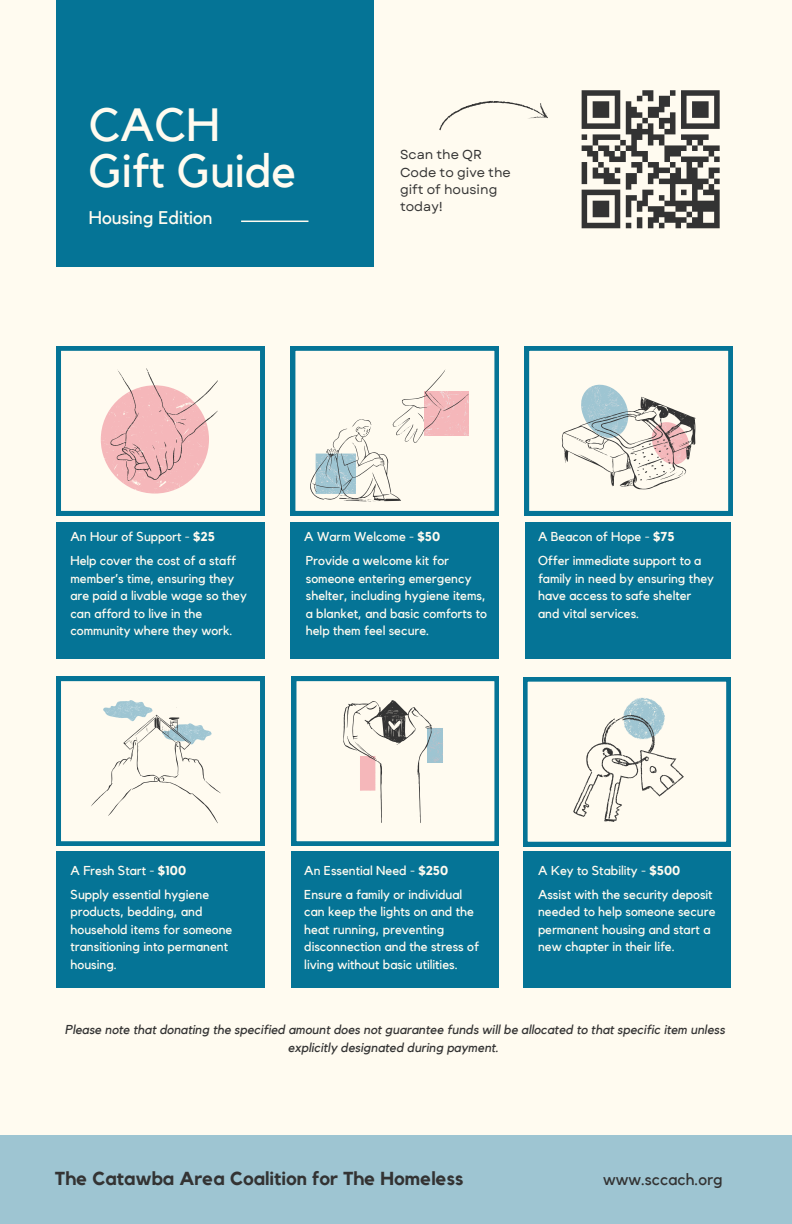
<style>
.page{position:relative;width:792px;height:1224px;background:#fffbf0}
.page>*{position:absolute;margin:0;border:0;box-sizing:border-box;transform-origin:0 0}
.t1{font:46.4px/45.2px "Kollektif";color:#fffbf0}
.t2{font:700 18.8px "Kollektif";color:#333}
.t3{font:18.4px "Kollektif";color:#fffbf0}
.t4{font:16.2px "Kollektif";color:#333}
.t5{font:13px/17.4px "Kollektif";color:#fffbf0}
.t6{font:italic 13px/17.4px "Kollektif";color:#333;text-align:center}
.t7{font:13px/17.4px "Garet";color:#333}
.s1{font-weight:700}
</style>
<div class="page">
<div style="left:57px;top:522px;width:208px;height:137px;background:#057496"></div>
<div style="left:57px;top:851px;width:208px;height:137px;background:#057496"></div>
<div style="left:291px;top:522px;width:208px;height:137px;background:#057496"></div>
<div style="left:292px;top:851px;width:207px;height:137px;background:#057496"></div>
<div style="left:525px;top:522px;width:206px;height:137px;background:#057496"></div>
<div style="left:523px;top:851px;width:208px;height:137px;background:#057496"></div>
<div style="left:57px;top:0;width:316px;height:266px;background:#057496"></div>
<hr style="left:241px;top:221px;width:67px;height:1px;background:#fffbf0">
<div style="left:0;top:1136px;width:792px;height:88px;background:#9ec5d2"></div>
<svg style="left:57px;top:346px;width:208px;height:169px"></svg>
<svg style="left:291px;top:346px;width:208px;height:169px"></svg>
<svg style="left:525px;top:346px;width:208px;height:169px"></svg>
<svg style="left:292px;top:677px;width:207px;height:169px"></svg>
<svg style="left:523px;top:677px;width:207px;height:169px"></svg>
<svg style="left:57px;top:677px;width:208px;height:169px"></svg>
<div style="left:582px;top:90px;width:38px;height:6px;background:#333"></div>
<div style="left:642px;top:90px;width:11px;height:6px;background:#333"></div>
<svg style="left:670px;top:90px;width:5px;height:6px"></svg>
<div style="left:681px;top:90px;width:39px;height:6px;background:#333"></div>
<svg style="left:637px;top:96px;width:5px;height:5px"></svg>
<svg style="left:648px;top:96px;width:5px;height:5px"></svg>
<div style="left:659px;top:96px;width:11px;height:5px;background:#333"></div>
<div style="left:593px;top:101px;width:16px;height:6px;background:#333"></div>
<svg style="left:626px;top:101px;width:5px;height:6px"></svg>
<div style="left:659px;top:101px;width:11px;height:6px;background:#333"></div>
<div style="left:692px;top:101px;width:17px;height:6px;background:#333"></div>
<div style="left:593px;top:107px;width:16px;height:5px;background:#333"></div>
<div style="left:626px;top:107px;width:11px;height:5px;background:#333"></div>
<div style="left:648px;top:107px;width:16px;height:5px;background:#333"></div>
<div style="left:692px;top:107px;width:17px;height:5px;background:#333"></div>
<div style="left:593px;top:112px;width:16px;height:6px;background:#333"></div>
<div style="left:626px;top:112px;width:16px;height:6px;background:#333"></div>
<div style="left:648px;top:112px;width:11px;height:6px;background:#333"></div>
<div style="left:692px;top:112px;width:17px;height:6px;background:#333"></div>
<svg style="left:582px;top:96px;width:5px;height:27px"></svg>
<svg style="left:615px;top:96px;width:5px;height:27px"></svg>
<div style="left:659px;top:118px;width:16px;height:5px;background:#333"></div>
<svg style="left:681px;top:96px;width:6px;height:27px"></svg>
<svg style="left:714px;top:96px;width:6px;height:27px"></svg>
<div style="left:582px;top:123px;width:38px;height:6px;background:#333"></div>
<svg style="left:626px;top:118px;width:5px;height:11px"></svg>
<svg style="left:637px;top:118px;width:16px;height:11px"></svg>
<svg style="left:659px;top:123px;width:5px;height:6px"></svg>
<svg style="left:670px;top:112px;width:5px;height:17px"></svg>
<div style="left:681px;top:123px;width:39px;height:6px;background:#333"></div>
<div style="left:626px;top:129px;width:27px;height:5px;background:#333"></div>
<div style="left:664px;top:129px;width:11px;height:5px;background:#333"></div>
<svg style="left:582px;top:134px;width:5px;height:6px"></svg>
<div style="left:593px;top:134px;width:27px;height:6px;background:#333"></div>
<div style="left:631px;top:134px;width:11px;height:6px;background:#333"></div>
<div style="left:648px;top:134px;width:16px;height:6px;background:#333"></div>
<div style="left:681px;top:134px;width:28px;height:6px;background:#333"></div>
<svg style="left:593px;top:140px;width:5px;height:5px"></svg>
<svg style="left:659px;top:140px;width:5px;height:5px"></svg>
<div style="left:582px;top:145px;width:11px;height:6px;background:#333"></div>
<div style="left:598px;top:145px;width:11px;height:6px;background:#333"></div>
<div style="left:664px;top:145px;width:23px;height:6px;background:#333"></div>
<svg style="left:687px;top:140px;width:16px;height:11px"></svg>
<div style="left:703px;top:145px;width:17px;height:6px;background:#333"></div>
<div style="left:587px;top:151px;width:11px;height:6px;background:#333"></div>
<div style="left:604px;top:151px;width:11px;height:6px;background:#333"></div>
<div style="left:664px;top:151px;width:17px;height:6px;background:#333"></div>
<div style="left:609px;top:157px;width:17px;height:5px;background:#333"></div>
<svg style="left:615px;top:140px;width:38px;height:22px"></svg>
<div style="left:681px;top:157px;width:28px;height:5px;background:#333"></div>
<svg style="left:709px;top:151px;width:11px;height:11px"></svg>
<div style="left:631px;top:162px;width:11px;height:6px;background:#333"></div>
<div style="left:648px;top:162px;width:11px;height:6px;background:#333"></div>
<svg style="left:687px;top:162px;width:5px;height:6px"></svg>
<svg style="left:698px;top:162px;width:5px;height:6px"></svg>
<svg style="left:593px;top:157px;width:16px;height:16px"></svg>
<svg style="left:615px;top:168px;width:5px;height:5px"></svg>
<svg style="left:637px;top:168px;width:5px;height:5px"></svg>
<div style="left:653px;top:168px;width:17px;height:5px;background:#333"></div>
<svg style="left:664px;top:157px;width:17px;height:16px"></svg>
<div style="left:687px;top:168px;width:11px;height:5px;background:#333"></div>
<div style="left:709px;top:168px;width:11px;height:5px;background:#333"></div>
<div style="left:593px;top:173px;width:22px;height:6px;background:#333"></div>
<div style="left:626px;top:173px;width:11px;height:6px;background:#333"></div>
<div style="left:648px;top:173px;width:11px;height:6px;background:#333"></div>
<div style="left:670px;top:173px;width:11px;height:6px;background:#333"></div>
<div style="left:687px;top:173px;width:11px;height:6px;background:#333"></div>
<svg style="left:582px;top:162px;width:5px;height:22px"></svg>
<div style="left:604px;top:179px;width:16px;height:5px;background:#333"></div>
<div style="left:626px;top:179px;width:11px;height:5px;background:#333"></div>
<svg style="left:648px;top:179px;width:5px;height:5px"></svg>
<div style="left:659px;top:179px;width:50px;height:5px;background:#333"></div>
<svg style="left:626px;top:184px;width:5px;height:6px"></svg>
<div style="left:692px;top:184px;width:11px;height:6px;background:#333"></div>
<div style="left:582px;top:190px;width:38px;height:5px;background:#333"></div>
<div style="left:642px;top:190px;width:11px;height:5px;background:#333"></div>
<div style="left:703px;top:190px;width:17px;height:5px;background:#333"></div>
<div style="left:626px;top:195px;width:11px;height:6px;background:#333"></div>
<svg style="left:659px;top:195px;width:5px;height:6px"></svg>
<svg style="left:670px;top:184px;width:5px;height:17px"></svg>
<svg style="left:681px;top:190px;width:17px;height:11px"></svg>
<svg style="left:709px;top:173px;width:11px;height:28px"></svg>
<div style="left:593px;top:201px;width:16px;height:5px;background:#333"></div>
<div style="left:664px;top:201px;width:56px;height:5px;background:#333"></div>
<div style="left:593px;top:206px;width:16px;height:6px;background:#333"></div>
<div style="left:648px;top:206px;width:16px;height:6px;background:#333"></div>
<div style="left:675px;top:206px;width:12px;height:6px;background:#333"></div>
<div style="left:692px;top:206px;width:28px;height:6px;background:#333"></div>
<div style="left:593px;top:212px;width:16px;height:5px;background:#333"></div>
<svg style="left:626px;top:201px;width:5px;height:16px"></svg>
<div style="left:653px;top:212px;width:22px;height:5px;background:#333"></div>
<svg style="left:687px;top:212px;width:5px;height:5px"></svg>
<svg style="left:698px;top:212px;width:5px;height:5px"></svg>
<svg style="left:582px;top:195px;width:5px;height:28px"></svg>
<svg style="left:615px;top:195px;width:5px;height:28px"></svg>
<div style="left:648px;top:217px;width:11px;height:6px;background:#333"></div>
<div style="left:664px;top:217px;width:23px;height:6px;background:#333"></div>
<div style="left:692px;top:217px;width:11px;height:6px;background:#333"></div>
<svg style="left:714px;top:212px;width:6px;height:11px"></svg>
<div style="left:582px;top:223px;width:38px;height:5px;background:#333"></div>
<svg style="left:626px;top:223px;width:5px;height:5px"></svg>
<svg style="left:637px;top:195px;width:16px;height:33px"></svg>
<svg style="left:659px;top:223px;width:5px;height:5px"></svg>
<svg style="left:675px;top:223px;width:6px;height:5px"></svg>
<div style="left:687px;top:223px;width:33px;height:5px;background:#333"></div>
<svg style="left:439px;top:100px;width:109px;height:31px"></svg>
<p class="t1" style="left:89px;top:105px;width:209px">CACH<br>Gift Guide</p>
<h1 class="t3" style="left:89px;top:210px;width:125px">Housing Edition</h1>
<p class="t7" style="left:400px;top:146px;width:112px">Scan the QR<br>Code to give the gift of housing today!</p>
<h3 class="t5" style="left:71px;top:528px;width:146px">An Hour of Support - <span class="s1">$25</span></h3>
<p class="t5" style="left:70px;top:552px;width:178px">Help cover the cost of a staff member’s time, ensuring they are paid a livable wage so they can afford to live in the community where they work.</p>
<p class="t5" style="left:304px;top:528px;width:137px">A Warm Welcome - <span class="s1">$50</span></p>
<p class="t5" style="left:306px;top:552px;width:183px">Provide a welcome kit for someone entering emergency shelter, including hygiene items, a blanket, and basic comforts to help them feel secure.</p>
<p class="t5" style="left:538px;top:528px;width:138px">A Beacon of Hope - <span class="s1">$75</span></p>
<p class="t5" style="left:538px;top:552px;width:178px">Offer immediate support to a family in need by ensuring they have access to safe shelter and vital services.</p>
<p class="t5" style="left:71px;top:862px;width:117px">A Fresh Start - <span class="s1">$100</span></p>
<p class="t5" style="left:71px;top:886px;width:163px">Supply essential hygiene products, bedding, and household items for someone transitioning into permanent housing.</p>
<p class="t5" style="left:304px;top:862px;width:145px">An Essential Need - <span class="s1">$250</span></p>
<p class="t5" style="left:304px;top:886px;width:176px">Ensure a family or individual can keep the lights on and the heat running, preventing disconnection and the stress of living without basic utilities.</p>
<p class="t5" style="left:538px;top:862px;width:143px">A Key to Stability - <span class="s1">$500</span></p>
<p class="t5" style="left:538px;top:886px;width:179px">Assist with the security deposit needed to help someone secure permanent housing and start a new chapter in their life.</p>
<p class="t6" style="left:65px;top:1021px;width:662px">Please note that donating the specified amount does not guarantee funds will be allocated to that specific item unless explicitly designated during payment.</p>
<p class="t2" style="left:55px;top:1170px;width:410px">The Catawba Area Coalition for The Homeless</p>
<p class="t4" style="left:603px;top:1172px;width:121px">www.sccach.org</p>
</div>
